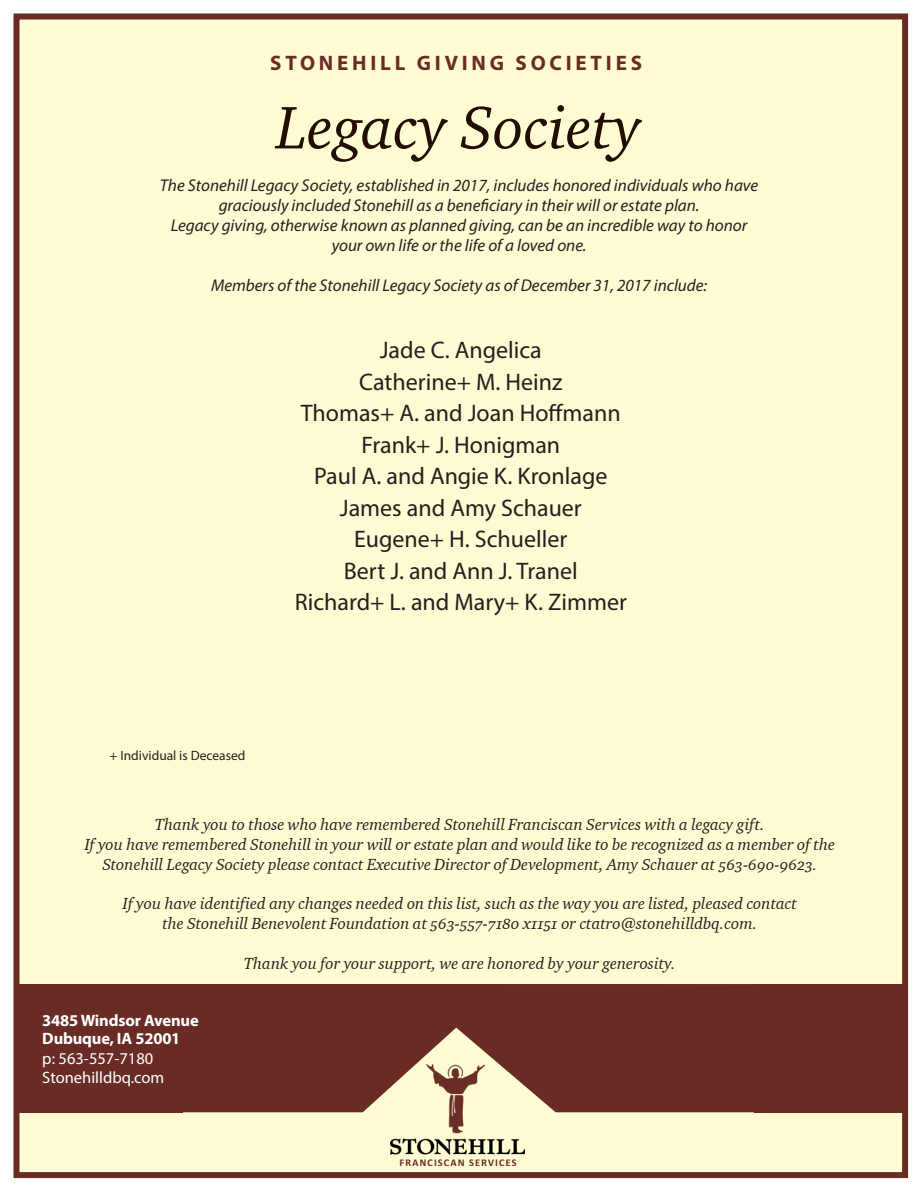
<style>
.page{position:relative;width:918px;height:1188px;background:#fff}
.page>*{position:absolute;margin:0;border:0;box-sizing:border-box;transform-origin:0 0}
.t1{font:61.5px "Charter OSITCTT Italic";color:#230c00}
.t2{font:24px "Myriad Pro";color:#231f20}
.t3{font:700 21px "Myriad Pro";letter-spacing:.18em;color:#692c25}
.t4{font:italic 17.1px/20px "Myriad Pro";color:#231f20;text-align:center}
.t5{font:16.5px "Charter OSITCTT Italic";color:#231f20}
.t6{font:700 16.5px "Myriad Pro";letter-spacing:-.01em;color:#fff}
.t7{font:16.5px "Myriad Pro";color:#fff}
.t8{font:13.5px "Myriad Pro";color:#231f20}
</style>
<div class="page">
<div style="left:14px;top:14px;width:894px;height:1164px;background:#fffbd2;border:6px solid #692c25"></div>
<div style="left:183px;top:984px;width:222px;height:128px;background:#692c25"></div>
<div style="left:405px;top:984px;width:349px;height:128px;background:#692c25"></div>
<img style="left:391px;top:1065px;width:133px;height:101px">
<div style="left:16px;top:984px;width:167px;height:128px;background:#692c25"></div>
<div style="left:754px;top:984px;width:150px;height:128px;background:#692c25"></div>
<p class="t3" style="left:270px;top:49px;width:373px">STONEHILL GIVING SOCIETIES</p>
<p class="t1" style="left:276px;top:90px;width:367px">Legacy Society</p>
<p class="t4" style="left:160px;top:175px;width:600px">The Stonehill Legacy Society, established in 2017, includes honored individuals who have graciously included Stonehill as a beneficiary in their will or estate plan.</p>
<p class="t4" style="left:171px;top:215px;width:578px">Legacy giving, otherwise known as planned giving, can be an incredible way to honor</p>
<p class="t4" style="left:332px;top:235px;width:256px">your own life or the life of a loved one.</p>
<p class="t4" style="left:211px;top:275px;width:498px">Members of the Stonehill Legacy Society as of December 31, 2017 include:</p>
<p class="t2" style="left:380px;top:335px;width:164px">Jade C. Angelica</p>
<p class="t2" style="left:359px;top:367px;width:205px">Catherine+ M. Heinz</p>
<p class="t2" style="left:301px;top:398px;width:322px">Thomas+ A. and Joan Hoffmann</p>
<p class="t2" style="left:361px;top:430px;width:200px">Frank+ J. Honigman</p>
<p class="t2" style="left:314px;top:461px;width:295px">Paul A. and Angie K. Kronlage</p>
<p class="t2" style="left:340px;top:493px;width:244px">James and Amy Schauer</p>
<p class="t2" style="left:354px;top:524px;width:215px">Eugene+ H. Schueller</p>
<p class="t2" style="left:344px;top:556px;width:235px">Bert J. and Ann J. Tranel</p>
<p class="t2" style="left:295px;top:587px;width:334px">Richard+ L. and Mary+ K. Zimmer</p>
<p class="t8" style="left:110px;top:747px;width:137px">+ Individual is Deceased</p>
<p class="t5" style="left:155px;top:814px;width:611px">Thank you to those who have remembered Stonehill Franciscan Services with a legacy gift.</p>
<p class="t5" style="left:85px;top:834px;width:752px">If you have remembered Stonehill in your will or estate plan and would like to be recognized as a member of the</p>
<p class="t5" style="left:102px;top:854px;width:717px">Stonehill Legacy Society please contact Executive Director of Development, Amy Schauer at 563-690-9623.</p>
<p class="t5" style="left:123px;top:894px;width:676px">If you have identified any changes needed on this list, such as the way you are listed, pleased contact</p>
<p class="t5" style="left:162px;top:913px;width:597px">the Stonehill Benevolent Foundation at 563-557-7180 x1151 or ctatro@stonehilldbq.com.</p>
<p class="t5" style="left:244px;top:953px;width:433px">Thank you for your support, we are honored by your generosity.</p>
<p class="t6" style="left:42px;top:1009px;width:158px">3485 Windsor Avenue</p>
<p class="t6" style="left:42px;top:1027px;width:140px">Dubuque, IA 52001</p>
<p class="t7" style="left:42px;top:1048px;width:113px">p: 563-557-7180</p>
<p class="t7" style="left:42px;top:1068px;width:124px">Stonehilldbq.com</p>
</div>
